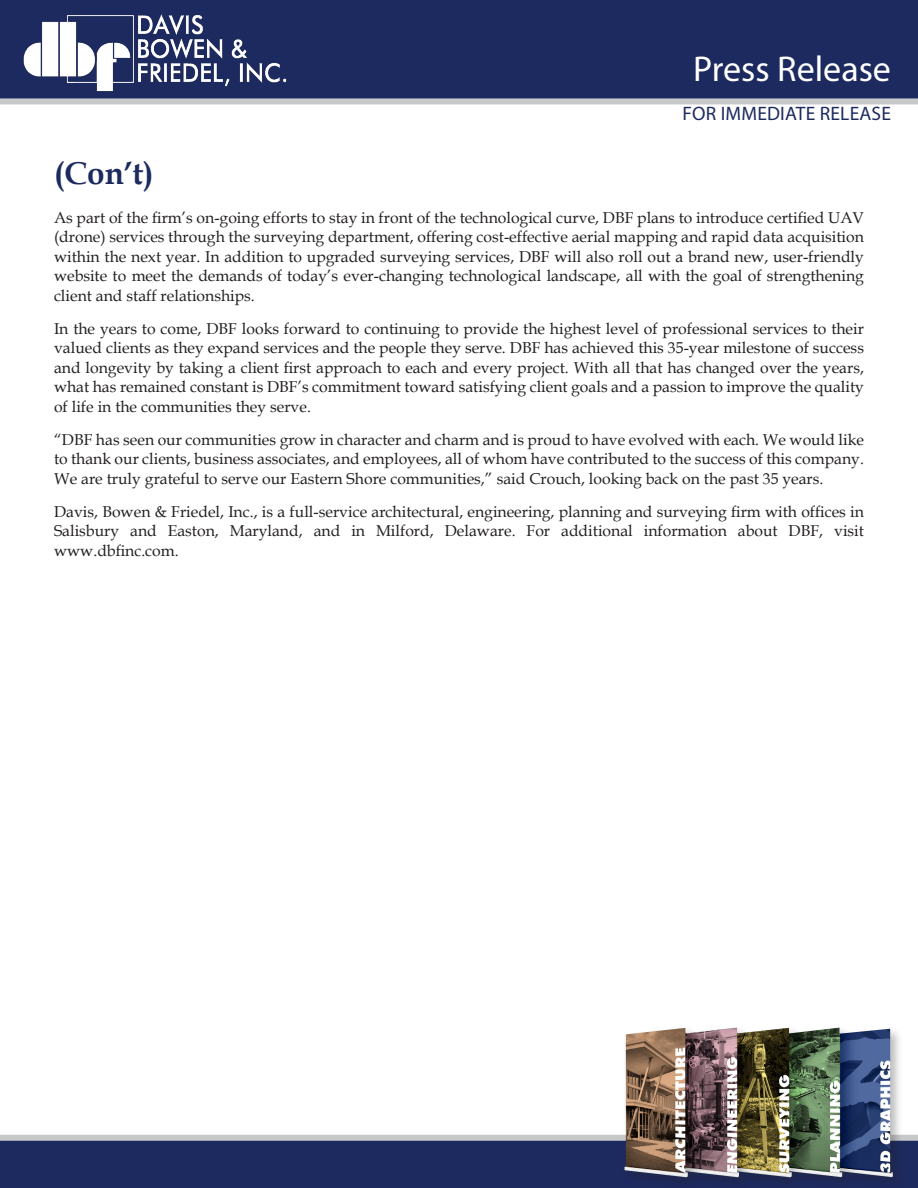
<style>
.page{position:relative;width:918px;height:1188px;background:#fff}
.page>*{position:absolute;margin:0;border:0;box-sizing:border-box;transform-origin:0 0}
.t1{font:36px "Myriad Pro";color:#fff}
.Press_Release_Headin{font:700 31.5px "Book Antiqua";color:#1d2a5f}
.t2{font:19.5px "Myriad Pro";letter-spacing:.01em;color:#1d2a5f}
.t3{font:15.75px/19.5px "Book Antiqua";color:#231f20;text-align:justify}
</style>
<div class="page">
<div style="left:0;top:0;width:918px;height:98px;background:#1d2a5f"></div>
<div style="left:0;top:1141px;width:918px;height:47px;background:#1d2a5f"></div>
<img style="left:23px;top:14px;width:264px;height:78px">
<div style="left:0;top:98px;width:918px;height:6px;background:#c7c8ca"></div>
<div style="left:0;top:1135px;width:918px;height:6px;background:#c7c8ca"></div>
<div style="left:621px;top:1025px;width:284px;height:163px;background:#231f20;opacity:.3"></div>
<img style="left:625px;top:1028px;width:268px;height:149px">
<p class="Press_Release_Headin" style="left:54px;top:151px;width:101px">(Con’t)</p>
<h1 class="t1" style="left:693px;top:47px;width:199px">Press Release</h1>
<p class="t2" style="left:682px;top:102px;width:210px">FOR IMMEDIATE RELEASE</p>
<p class="t3" style="left:54px;top:207px;width:812px">As part of the firm’s on-going efforts to stay in front of the technological curve, DBF plans to introduce certified UAV (drone) services through the surveying department, offering cost-effective aerial mapping and rapid data acquisition within the next year. In addition to upgraded surveying services, DBF will also roll out a brand new, user-friendly website to meet the demands of today’s ever-changing technological landscape, all with the goal of strengthening client and staff relationships.</p>
<p class="t3" style="left:54px;top:318px;width:812px">In the years to come, DBF looks forward to continuing to provide the highest level of professional services to their valued clients as they expand services and the people they serve. DBF has achieved this 35-year milestone of success and longevity by taking a client first approach to each and every project. With all that has changed over the years, what has remained constant is DBF’s commitment toward satisfying client goals and a passion to improve the quality of life in the communities they serve.</p>
<p class="t3" style="left:54px;top:429px;width:812px">“DBF has seen our communities grow in character and charm and is proud to have evolved with each. We would like to thank our clients, business associates, and employees, all of whom have contributed to the success of this company.<br>We are truly grateful to serve our Eastern Shore communities,” said Crouch, looking back on the past 35 years.</p>
<p class="t3" style="left:54px;top:501px;width:812px">Davis, Bowen &amp; Friedel, Inc., is a full-service architectural, engineering, planning and surveying firm with offices in Salisbury and Easton, Maryland, and in Milford, Delaware. For additional information about DBF, visit www.dbfinc.com.</p>
</div>
